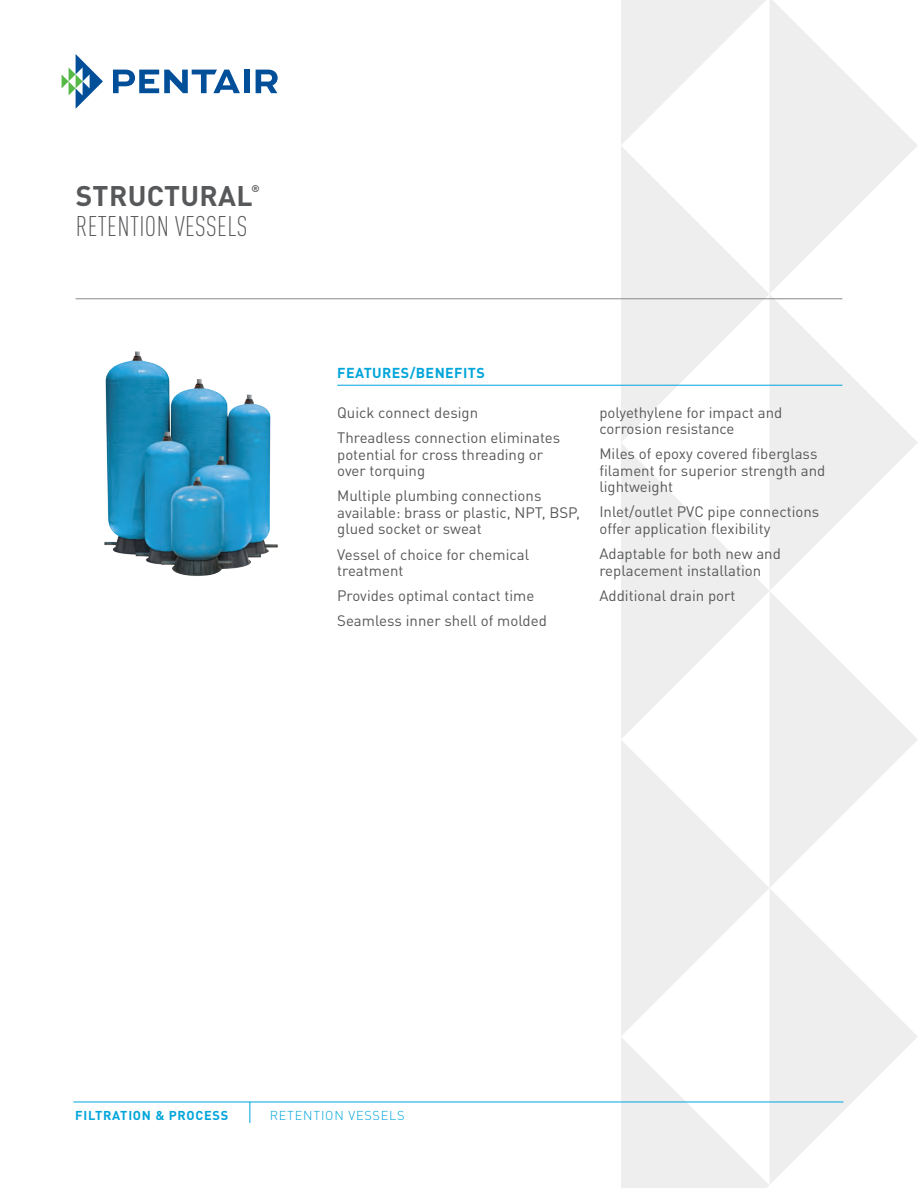
<style>
.page{position:relative;width:918px;height:1188px;background:#fff}
.page>*{position:absolute;margin:0;border:0;box-sizing:border-box;transform-origin:0 0}
.C_Descriptor_Title{font:300 condensed 28.05px "DIN Pro";letter-spacing:.01em;color:#57585a}
.BrandedProductLine_T{font:700 28.05px "DIN Pro";letter-spacing:.01em;color:#57585a}
.AP_Features_Benefits{font:15px/16.5px "DIN Pro";color:#57585a}
.C_SubTitleBodyCopy{font:700 14.25px "DIN Pro";letter-spacing:.03em;color:#00a5da}
.C_SolutionsPlatform{font:700 12.75px "DIN Pro";letter-spacing:.06em;color:#00a5da}
.C_Descriptor_InfoLin{font:300 12.75px "DIN Pro";letter-spacing:.06em;color:#00a5da}
.BrandedProductLine_T-2{font:700 9.6px "DIN Pro";color:#57585a}
</style>
<div class="page">
<svg style="left:621px;top:0;width:145px;height:145px"></svg>
<svg style="left:770px;top:0;width:148px;height:293px;fill:#eee"></svg>
<svg style="left:621px;top:146px;width:148px;height:296px;fill:#eeeef0"></svg>
<svg style="left:769px;top:295px;width:149px;height:295px"></svg>
<svg style="left:621px;top:443px;width:148px;height:296px;fill:#f0f0f0"></svg>
<svg style="left:770px;top:592px;width:148px;height:295px;fill:#f0f0f0"></svg>
<svg style="left:621px;top:740px;width:148px;height:296px;fill:#f0f0f0"></svg>
<svg style="left:769px;top:889px;width:149px;height:295px;fill:#eee"></svg>
<svg style="left:621px;top:1037px;width:148px;height:151px"></svg>
<hr style="left:73px;top:1102px;width:770px;height:1px;background:#00a5da">
<svg style="left:249px;top:1102px;width:1px;height:21px"></svg>
<svg style="left:62px;top:54px;width:41px;height:55px"></svg>
<svg style="left:113px;top:70px;width:127px;height:23px"></svg>
<div style="left:244px;top:70px;width:5px;height:23px;background:#014e99"></div>
<svg style="left:256px;top:70px;width:22px;height:23px"></svg>
<hr style="left:76px;top:298px;width:766px;height:1px;background:#87898c">
<hr style="left:337px;top:385px;width:505px;height:1px;background:#00a5da">
<img style="left:104px;top:351px;width:174px;height:225px">
<p class="BrandedProductLine_T" style="left:76px;top:173px;width:178px">STRUCTURAL</p>
<p class="BrandedProductLine_T-2" style="left:251px;top:180px;width:10px">®</p>
<p class="C_Descriptor_Title" style="left:76px;top:206px;width:173px">RETENTION VESSELS</p>
<p class="C_SubTitleBodyCopy" style="left:337px;top:361px;width:149px">FEATURES/BENEFITS</p>
<p class="AP_Features_Benefits" style="left:337px;top:403px;width:142px">Quick connect design</p>
<p class="AP_Features_Benefits" style="left:337px;top:428px;width:225px">Threadless connection eliminates potential for cross threading or over torquing</p>
<p class="AP_Features_Benefits" style="left:337px;top:486px;width:244px">Multiple plumbing connections available: brass or plastic, NPT, BSP, glued socket or sweat</p>
<p class="AP_Features_Benefits" style="left:337px;top:544px;width:193px">Vessel of choice for chemical treatment</p>
<p class="AP_Features_Benefits" style="left:337px;top:586px;width:199px">Provides optimal contact time</p>
<p class="AP_Features_Benefits" style="left:337px;top:611px;width:211px">Seamless inner shell of molded</p>
<p class="AP_Features_Benefits" style="left:599px;top:403px;width:185px">polyethylene for impact and corrosion resistance</p>
<p class="AP_Features_Benefits" style="left:599px;top:444px;width:227px">Miles of epoxy covered fiberglass filament for superior strength and lightweight</p>
<p class="AP_Features_Benefits" style="left:599px;top:502px;width:221px">Inlet/outlet PVC pipe connections offer application flexibility</p>
<p class="AP_Features_Benefits" style="left:599px;top:544px;width:183px">Adaptable for both new and replacement installation</p>
<p class="AP_Features_Benefits" style="left:599px;top:586px;width:138px">Additional drain port</p>
<p class="C_SolutionsPlatform" style="left:75px;top:1105px;width:155px">FILTRATION &amp; PROCESS</p>
<p class="C_Descriptor_InfoLin" style="left:270px;top:1106px;width:137px">RETENTION VESSELS</p>
</div>
